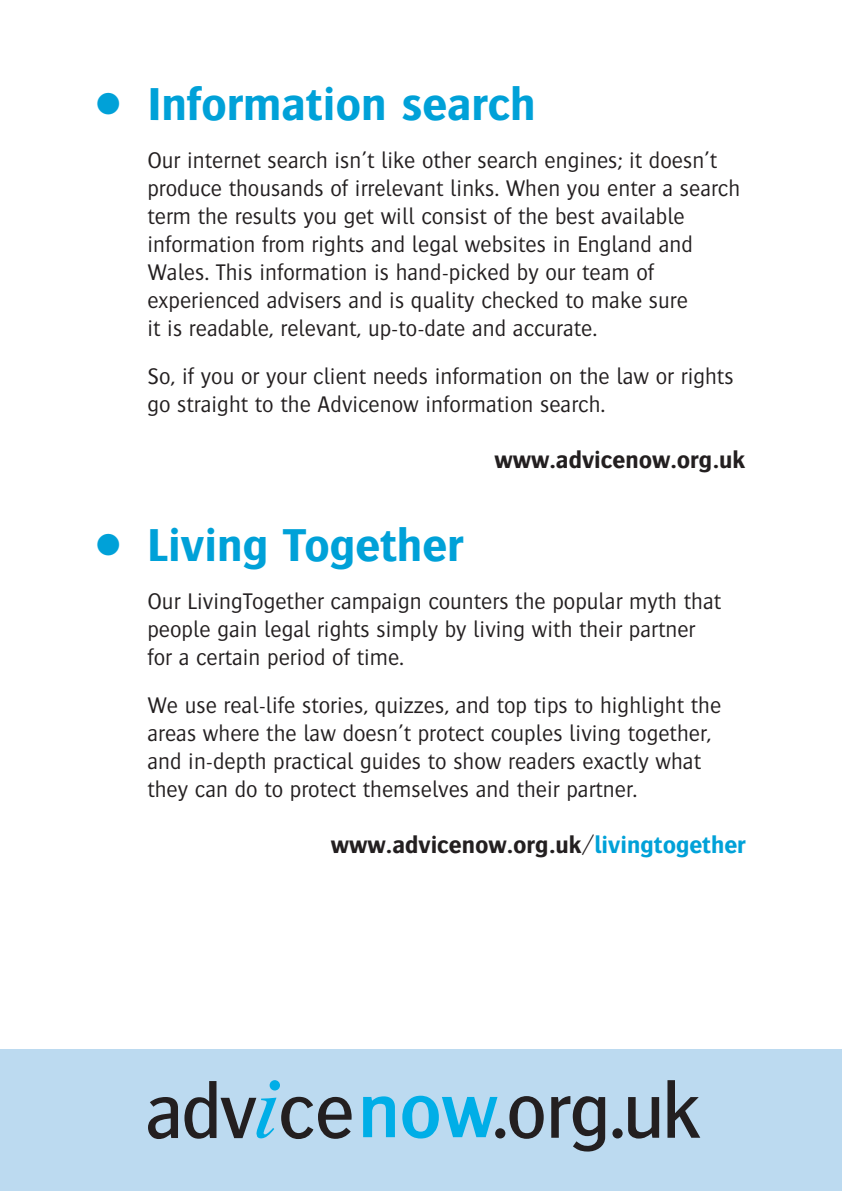
<style>
.page{position:relative;width:842px;height:1191px;background:#fff}
.page>*{position:absolute;margin:0;border:0;box-sizing:border-box;transform-origin:0 0}
.t1{font:700 48px "Bosis";color:#00a1d8}
.t2{font:700 25px "Bosis";color:#231f20}
.t3{font:300 23.6px/28px "Bosis";color:#231f20}
.s1{color:#00a1d8}
</style>
<div class="page">
<div style="left:0;top:1049px;width:842px;height:142px;background:#bcdaf0"></div>
<svg style="left:148px;top:1097px;width:30px;height:42px"></svg>
<svg style="left:363px;top:1096px;width:32px;height:41px"></svg>
<svg style="left:402px;top:1095px;width:95px;height:43px"></svg>
<svg style="left:184px;top:1081px;width:168px;height:58px"></svg>
<div style="left:270px;top:1080px;width:10px;height:10px;background:#00aee7;border-radius:50%"></div>
<div style="left:495px;top:1128px;width:10px;height:10px;background:#231f20;border-radius:50%"></div>
<svg style="left:509px;top:1096px;width:35px;height:42px"></svg>
<svg style="left:551px;top:1096px;width:54px;height:55px"></svg>
<div style="left:612px;top:1128px;width:11px;height:10px;background:#231f20;border-radius:50%"></div>
<svg style="left:628px;top:1097px;width:31px;height:41px"></svg>
<svg style="left:667px;top:1080px;width:33px;height:57px"></svg>
<h1 class="t1" style="left:96px;top:86px;width:441px">● Information search</h1>
<p class="t3" style="left:147px;top:148px;width:594px">Our internet search isn’t like other search engines; it doesn’t produce thousands of irrelevant links. When you enter a search term the results you get will consist of the best available information from rights and legal websites in England and Wales. This information is hand-picked by our team of experienced advisers and is quality checked to make sure<br>it is readable, relevant, up-to-date and accurate.</p>
<p class="t3" style="left:147px;top:364px;width:588px">So, if you or your client needs information on the law or rights go straight to the Advicenow information search.</p>
<p class="t2" style="left:494px;top:450px;width:253px">www.advicenow.org.uk</p>
<h1 class="t1" style="left:96px;top:526px;width:368px">● Living Together</h1>
<p class="t3" style="left:147px;top:588px;width:575px">Our LivingTogether campaign counters the popular myth that people gain legal rights simply by living with their partner for a certain period of time.</p>
<p class="t3" style="left:147px;top:692px;width:575px">We use real-life stories, quizzes, and top tips to highlight the areas where the law doesn’t protect couples living together, and in-depth practical guides to show readers exactly what they can do to protect themselves and their partner.</p>
<p class="t2" style="left:331px;top:834px;width:416px">www.advicenow.org.uk/<span class="s1">livingtogether</span></p>
</div>
